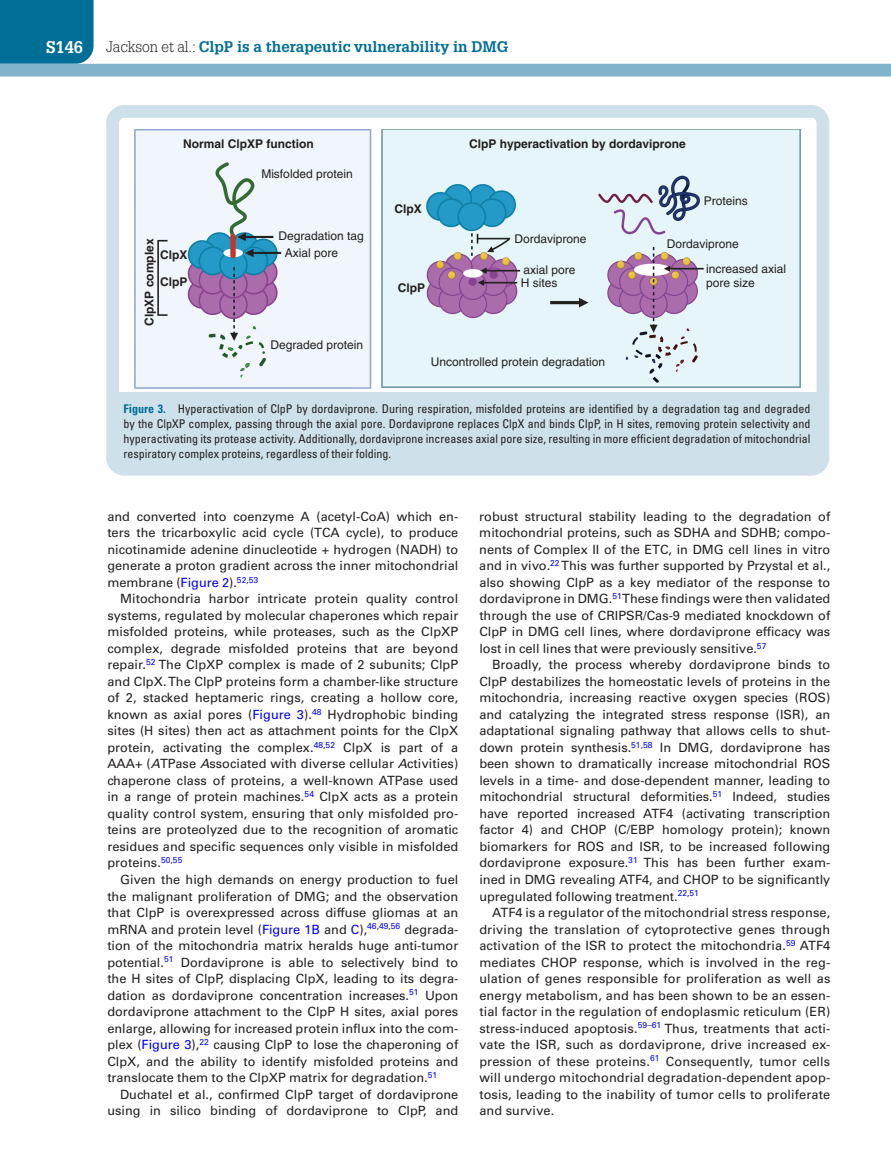
<style>
.page{position:relative;width:891px;height:1175px;background:#fff}
.page>*{position:absolute;margin:0;border:0;box-sizing:border-box;transform-origin:0 0}
.t1{font:700 16.5px "Glypha LT Std";color:#fff}
.t2{font:700 15px "Glypha LT Std";color:#006e96}
.t3{font:12.75px/16.5px "Univers LT Std";color:#231f20;text-align:justify}
.t4{font:condensed 12px/15px "Univers LT Std";color:#231f20;text-align:justify}
.t5{font:12px/13px "Helvetica";color:#231f20}
.t6{font:700 12px "Helvetica";color:#231f20}
.s1{font-weight:300;color:#231f20}
.s2{font-weight:700;color:#006e96}
.s3{color:#00f}
.s4{font-style:italic}
</style>
<div class="page">
<div style="left:0;top:0;width:94px;height:64px;background:#006e96"></div>
<div style="left:0;top:64px;width:891px;height:12px;background:#7fb4ca"></div>
<img style="left:135px;top:129px;width:666px;height:259px">
<div style="left:118px;top:392px;width:700px;height:74px;background:#cee0ea"></div>
<div style="left:106px;top:105px;width:723px;height:370px;border:13px solid #cee0ea;border-radius:12px"></div>
<p class="t1" style="left:46px;top:37px;width:38px">S146</p>
<p class="t2" style="left:106px;top:37px;width:404px"><span class="s1">Jackson et al.:</span> ClpP is a therapeutic vulnerability in DMG</p>
<p class="t6" style="left:183px;top:136px;width:132px">Normal ClpXP function</p>
<p class="t6" style="left:469px;top:136px;width:218px">ClpP hyperactivation by dordaviprone</p>
<p class="t6" style="left:142px;top:326px;width:89px;rotate:-90deg">ClpXP complex</p>
<p class="t6" style="left:160px;top:247px;width:29px">ClpX</p>
<p class="t6" style="left:160px;top:274px;width:29px">ClpP</p>
<p class="t5" style="left:261px;top:167px;width:93px">Misfolded protein</p>
<p class="t5" style="left:278px;top:229px;width:87px">Degradation tag</p>
<p class="t5" style="left:285px;top:246px;width:55px">Axial pore</p>
<p class="t5" style="left:270px;top:338px;width:94px">Degraded protein</p>
<p class="t6" style="left:394px;top:201px;width:29px">ClpX</p>
<p class="t6" style="left:398px;top:281px;width:29px">ClpP</p>
<p class="t5" style="left:514px;top:232px;width:74px">Dordaviprone</p>
<p class="t5" style="left:521px;top:263px;width:56px">axial pore<br>H sites</p>
<p class="t5" style="left:704px;top:194px;width:46px">Proteins</p>
<p class="t5" style="left:706px;top:231px;width:82px;line-height:24.8px;text-indent:-39px">Dordaviprone increased axial</p>
<p class="t5" style="left:706px;top:276px;width:50px">pore size</p>
<p class="t5" style="left:431px;top:355px;width:176px">Uncontrolled protein degradation</p>
<p class="t4" style="left:124px;top:401px;width:689px"><span class="s2">Figure 3.</span> Hyperactivation of ClpP by dordaviprone. During respiration, misfolded proteins are identified by a degradation tag and degraded by the ClpXP complex, passing through the axial pore. Dordaviprone replaces ClpX and binds ClpP, in H sites, removing protein selectivity and hyperactivating its protease activity. Additionally, dordaviprone increases axial pore size, resulting in more efficient degradation of mitochondrial respiratory complex proteins, regardless of their folding.</p>
<p class="t3" style="left:107px;top:508px;width:353px">and converted into coenzyme A (acetyl-CoA) which en&shy;ters the tricarboxylic acid cycle (TCA cycle), to produce nicotinamide adenine dinucleotide + hydrogen (NADH) to generate a proton gradient across the inner mitochondrial membrane (<span class="s3">Figure 2</span>).<sup>52</sup><sup>,</sup><sup>53</sup></p>
<p class="t3" style="left:107px;top:590px;width:353px;text-indent:13px">Mitochondria harbor intricate protein quality control systems, regulated by molecular chaperones which repair misfolded proteins, while proteases, such as the ClpXP complex, degrade misfolded proteins that are beyond repair.<sup>52</sup> The ClpXP complex is made of 2 subunits; ClpP and ClpX. The ClpP proteins form a chamber-like structure of 2, stacked heptameric rings, creating a hollow core, known as axial pores (<span class="s3">Figure 3</span>).<sup>48</sup> Hydrophobic binding sites (H sites) then act as attachment points for the ClpX protein, activating the complex.<sup>48</sup><sup>,</sup><sup>52</sup> ClpX is part of a AAA+ (<span class="s4">A</span>TPase <span class="s4">A</span>ssociated with diverse cellular <span class="s4">A</span>ctivities) chaperone class of proteins, a well-known ATPase used in a range of protein machines.<sup>54</sup> ClpX acts as a protein quality control system, ensuring that only misfolded pro&shy;teins are proteolyzed due to the recognition of aromatic residues and specific sequences only visible in misfolded proteins.<sup>50</sup><sup>,</sup><sup>55</sup></p>
<p class="t3" style="left:107px;top:871px;width:353px;text-indent:13px">Given the high demands on energy production to fuel the malignant proliferation of DMG; and the observation that ClpP is overexpressed across diffuse gliomas at an mRNA and protein level (<span class="s3">Figure 1B</span> and <span class="s3">C</span>),<sup>46</sup><sup>,</sup><sup>49</sup><sup>,</sup><sup>56</sup> degrada&shy;tion of the mitochondria matrix heralds huge anti-tumor potential.<sup>51</sup> Dordaviprone is able to selectively bind to the H sites of ClpP, displacing ClpX, leading to its degra&shy;dation as dordaviprone concentration increases.<sup>51</sup> Upon dordaviprone attachment to the ClpP H sites, axial pores enlarge, allowing for increased protein influx into the com&shy;plex (<span class="s3">Figure 3</span>),<sup>22</sup> causing ClpP to lose the chaperoning of ClpX, and the ability to identify misfolded proteins and translocate them to the ClpXP matrix for degradation.<sup>51</sup></p>
<p class="t3" style="left:107px;top:1085px;width:353px;text-align:right">Duchatel et al., confirmed ClpP target of dordaviprone using in silico binding of dordaviprone to ClpP, and</p>
<p class="t3" style="left:479px;top:508px;width:353px">robust structural stability leading to the degradation of mitochondrial proteins, such as SDHA and SDHB; compo&shy;nents of Complex II of the ETC, in DMG cell lines in vitro and in vivo.<sup>22</sup> This was further supported by Przystal et al., also showing ClpP as a key mediator of the response to dordaviprone in DMG.<sup>51</sup> These findings were then validated through the use of CRIPSR/Cas-9 mediated knockdown of ClpP in DMG cell lines, where dordaviprone efficacy was lost in cell lines that were previously sensitive.<sup>57</sup></p>
<p class="t3" style="left:479px;top:656px;width:353px;text-indent:13px">Broadly, the process whereby dordaviprone binds to ClpP destabilizes the homeostatic levels of proteins in the mitochondria, increasing reactive oxygen species (ROS) and catalyzing the integrated stress response (ISR), an adaptational signaling pathway that allows cells to shut&shy;down protein synthesis.<sup>51</sup><sup>,</sup><sup>58</sup> In DMG, dordaviprone has been shown to dramatically increase mitochondrial ROS levels in a time- and dose-dependent manner, leading to mitochondrial structural deformities.<sup>51</sup> Indeed, studies have reported increased ATF4 (activating transcription factor 4) and CHOP (C/EBP homology protein); known biomarkers for ROS and ISR, to be increased following dordaviprone exposure.<sup>31</sup> This has been further exam&shy;ined in DMG revealing ATF4, and CHOP to be significantly upregulated following treatment.<sup>22</sup><sup>,</sup><sup>51</sup></p>
<p class="t3" style="left:479px;top:904px;width:353px;text-indent:13px">ATF4 is a regulator of the mitochondrial stress response, driving the translation of cytoprotective genes through activation of the ISR to protect the mitochondria.<sup>59</sup> ATF4 mediates CHOP response, which is involved in the reg&shy;ulation of genes responsible for proliferation as well as energy metabolism, and has been shown to be an essen&shy;tial factor in the regulation of endoplasmic reticulum (ER) stress-induced apoptosis.<sup>59</sup><sup>–</sup><sup>61</sup> Thus, treatments that acti&shy;vate the ISR, such as dordaviprone, drive increased ex&shy;pression of these proteins.<sup>61</sup> Consequently, tumor cells will undergo mitochondrial degradation-dependent apop&shy;tosis, leading to the inability of tumor cells to proliferate and survive.</p>
</div>
